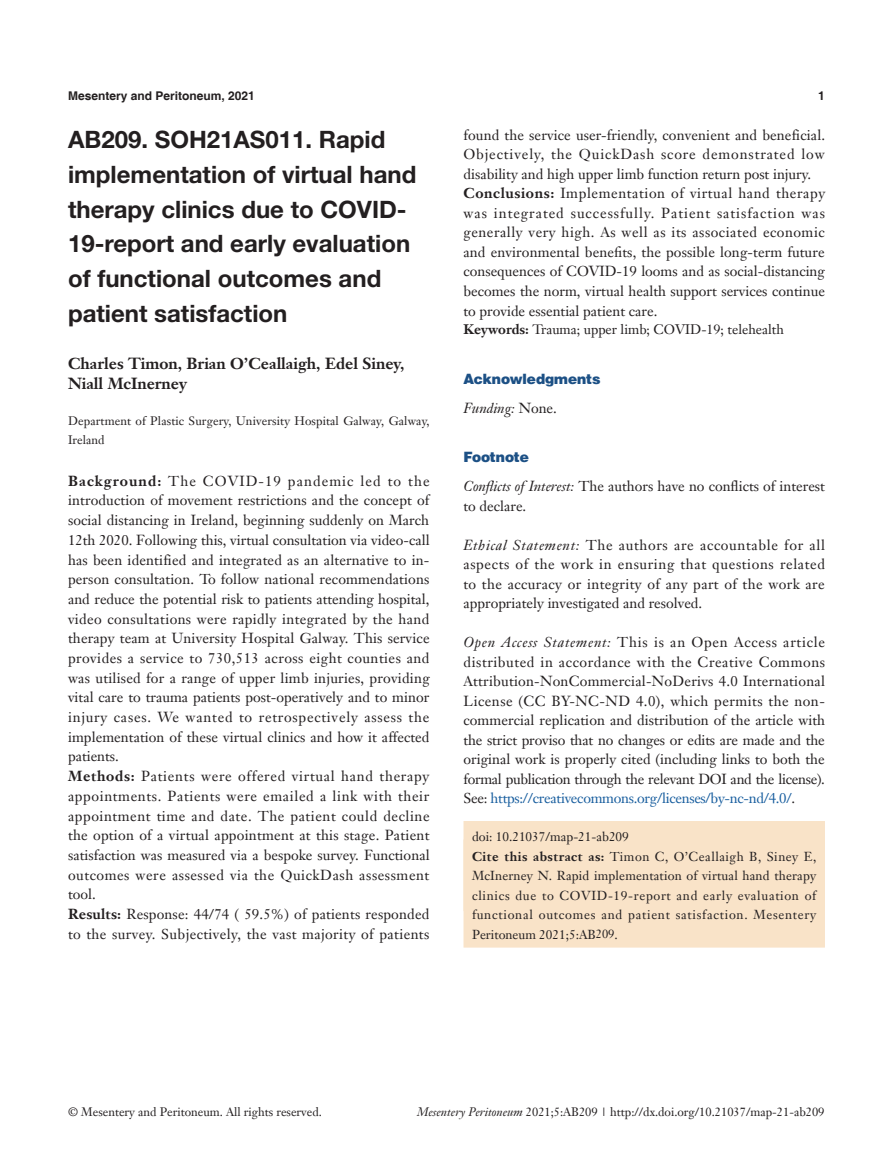
<style>
.page{position:relative;width:893px;height:1170px;background:#fff}
.page>*{position:absolute;margin:0;border:0;box-sizing:border-box;transform-origin:0 0}
.t1{font:700 24px/34.7px "Helvetica Neue LT Pro";color:#231f20}
.t2{font:700 15.75px/19.6px "Janson Text LT";color:#231f20}
.t3{font:14.25px/19.6px "Janson Text LT";letter-spacing:.01em;color:#231f20}
.t4{font:900 14.25px "Helvetica";color:#1c5085}
.t5{font:italic 14.25px "Janson Text LT";color:#231f20}
.t6{font:13.5px "Janson Text LT";color:#231f20}
.t7{font:12.75px/19.5px "Janson Text LT";letter-spacing:.04em;color:#231f20}
.t8{font:12px/19.6px "Janson Text LT";color:#231f20}
.t9{font:700 12px "Helvetica";color:#231f20}
.s1{font-weight:700}
.s2{font-style:normal}
.s3{font-style:italic}
.s4{color:#175d9e}
.s5{font-size:12px}
</style>
<div class="page">
<div style="left:463px;top:821px;width:362px;height:90px;background:#f9e3c8"></div>
<div style="left:463px;top:839px;width:362px;height:108px;background:#f9e3c8"></div>
<p class="t9" style="left:68px;top:88px;width:188px">Mesentery and Peritoneum, 2021</p>
<p class="t9" style="left:818px;top:88px;width:8px">1</p>
<h1 class="t1" style="left:68px;top:122px;width:350px">AB209. SOH21AS011. Rapid implementation of virtual hand therapy clinics due to COVID-<br>19-report and early evaluation of functional outcomes and patient satisfaction</h1>
<p class="t2" style="left:68px;top:353px;width:338px">Charles Timon, Brian O’Ceallaigh, Edel Siney,<br>Niall McInerney</p>
<p class="t8" style="left:68px;top:410px;width:363px">Department of Plastic Surgery, University Hospital Galway, Galway,<br>Ireland</p>
<p class="t3" style="left:68px;top:471px;width:363px"><span class="s1">Background:</span> The COVID-19 pandemic led to the introduction of movement restrictions and the concept of social distancing in Ireland, beginning suddenly on March 12th 2020. Following this, virtual consultation via video-call has been identified and integrated as an alternative to in&shy;person consultation. To follow national recommendations and reduce the potential risk to patients attending hospital, video consultations were rapidly integrated by the hand therapy team at University Hospital Galway. This service provides a service to 730,513 across eight counties and was utilised for a range of upper limb injuries, providing vital care to trauma patients post-operatively and to minor injury cases. We wanted to retrospectively assess the implementation of these virtual clinics and how it affected patients.<br><span class="s1">Methods:</span> Patients were offered virtual hand therapy appointments. Patients were emailed a link with their appointment time and date. The patient could decline the option of a virtual appointment at this stage. Patient satisfaction was measured via a bespoke survey. Functional outcomes were assessed via the QuickDash assessment tool.<br><span class="s1">Results:</span> Response: 44/74 ( 59.5%) of patients responded to the survey. Subjectively, the vast majority of patients</p>
<p class="t3" style="left:463px;top:125px;width:363px">found the service user-friendly, convenient and beneficial.<br>Objectively, the QuickDash score demonstrated low disability and high upper limb function return post injury.<br><span class="s1">Conclusions:</span> Implementation of virtual hand therapy was integrated successfully. Patient satisfaction was generally very high. As well as its associated economic and environmental benefits, the possible long-term future consequences of COVID-19 looms and as social-distancing becomes the norm, virtual health support services continue to provide essential patient care.</p>
<p class="t6" style="left:463px;top:321px;width:322px"><span class="s1">Keywords:</span> Trauma; upper limb; COVID-19; telehealth</p>
<p class="t4" style="left:463px;top:369px;width:139px">Acknowledgments</p>
<p class="t5" style="left:463px;top:399px;width:95px">Funding: <span class="s2">None.</span></p>
<p class="t4" style="left:463px;top:447px;width:67px">Footnote</p>
<p class="t3" style="left:463px;top:476px;width:363px"><span class="s3">Conflicts of Interest:</span> The authors have no conflicts of interest to declare.</p>
<p class="t3" style="left:463px;top:535px;width:363px;text-align:justify"><span class="s3">Ethical Statement:</span> The authors are accountable for all aspects of the work in ensuring that questions related to the accuracy or integrity of any part of the work are appropriately investigated and resolved.</p>
<p class="t3" style="left:463px;top:632px;width:363px;text-align:justify"><span class="s3">Open Access Statement:</span> This is an Open Access article distributed in accordance with the Creative Commons Attribution-NonCommercial-NoDerivs 4.0 International License (CC BY-NC-ND 4.0), which permits the non&shy;commercial replication and distribution of the article with the strict proviso that no changes or edits are made and the original work is properly cited (including links to both the formal publication through the relevant DOI and the license).<br>See: <span class="s4">https://creativecommons.org/licenses/by-nc-nd/4.0/</span>.</p>
<p class="t7" style="left:472px;top:826px;width:346px">doi: 10.21037/map-21-ab209<br><span class="s1">Cite this abstract as:</span> Timon C, O’Ceallaigh B, Siney E, McInerney N. Rapid implementation of virtual hand therapy clinics due to COVID-19-report and early evaluation of functional outcomes and patient satisfaction. Mesentery Peritoneum 2021;5:AB<span class="s5">209</span>.</p>
<p class="t8" style="left:68px;top:1102px;width:255px">© Mesentery and Peritoneum. All rights reserved.</p>
<p class="t8" style="left:417px;top:1102px;width:409px"><span class="s3">Mesentery Peritoneum</span> 2021;5:AB209 | http://dx.doi.org/10.21037/map-21-ab209</p>
</div>
